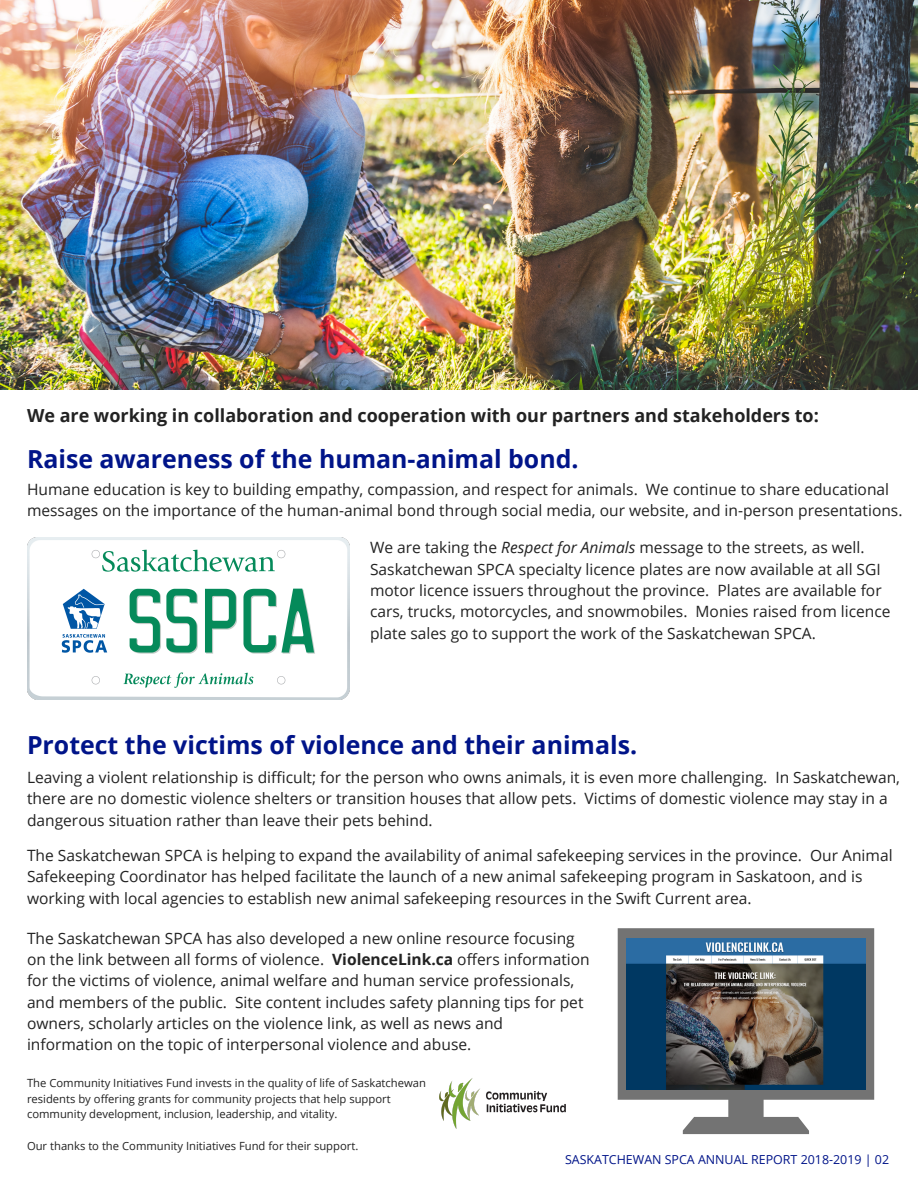
<style>
.page{position:relative;width:918px;height:1188px;background:#fff}
.page>*{position:absolute;margin:0;border:0;box-sizing:border-box;transform-origin:0 0}
.t1{font:700 24.9px "Open Sans";color:#001489}
.t2{font:700 18px "Open Sans";color:#222}
.t3{font:15.6px/21.3px "Open Sans";color:#222}
.t4{font:12.45px "Open Sans";color:#001489}
.t5{font:11.25px/15.8px "Open Sans";color:#222}
.s1{font-style:italic}
.s2{font-weight:700}
</style>
<div class="page">
<img style="left:27px;top:538px;width:323px;height:161px">
<img style="left:0;top:0;width:918px;height:389px">
<svg style="left:618px;top:928px;width:256px;height:206px;fill:#737373"></svg>
<img style="left:626px;top:938px;width:239px;height:152px">
<img style="left:439px;top:1078px;width:127px;height:51px">
<p class="t2" style="left:27px;top:403px;width:793px">We are working in collaboration and cooperation with our partners and stakeholders to:</p>
<h1 class="t1" style="left:27px;top:441px;width:553px">Raise awareness of the human-animal bond.</h1>
<p class="t3" style="left:27px;top:478px;width:877px">Humane education is key to building empathy, compassion, and respect for animals. We continue to share educational messages on the importance of the human-animal bond through social media, our website, and in-person presentations.</p>
<p class="t3" style="left:370px;top:536px;width:522px">We are taking the <span class="s1">Respect for Animals</span> message to the streets, as well.<br>Saskatchewan SPCA specialty licence plates are now available at all SGI motor licence issuers throughout the province. Plates are available for cars, trucks, motorcycles, and snowmobiles. Monies raised from licence plate sales go to support the work of the Saskatchewan SPCA.</p>
<h1 class="t1" style="left:27px;top:728px;width:612px">Protect the victims of violence and their animals.</h1>
<p class="t3" style="left:27px;top:766px;width:875px">Leaving a violent relationship is difficult; for the person who owns animals, it is even more challenging. In Saskatchewan, there are no domestic violence shelters or transition houses that allow pets. Victims of domestic violence may stay in a dangerous situation rather than leave their pets behind.</p>
<p class="t3" style="left:27px;top:844px;width:867px">The Saskatchewan SPCA is helping to expand the availability of animal safekeeping services in the province. Our Animal<br>Safekeeping Coordinator has helped facilitate the launch of a new animal safekeeping program in Saskatoon, and is working with local agencies to establish new animal safekeeping resources in the Swift Current area.</p>
<p class="t3" style="left:27px;top:927px;width:564px">The Saskatchewan SPCA has also developed a new online resource focusing on the link between all forms of violence. <span class="s2">ViolenceLink.ca</span> offers information for the victims of violence, animal welfare and human service professionals, and members of the public. Site content includes safety planning tips for pet owners, scholarly articles on the violence link, as well as news and information on the topic of interpersonal violence and abuse.</p>
<p class="t5" style="left:27px;top:1075px;width:401px">The Community Initiatives Fund invests in the quality of life of Saskatchewan residents by offering grants for community projects that help support community development, inclusion, leadership, and vitality.</p>
<p class="t5" style="left:27px;top:1138px;width:333px">Our thanks to the Community Initiatives Fund for their support.</p>
<p class="t4" style="left:565px;top:1151px;width:326px">SASKATCHEWAN SPCA ANNUAL REPORT 2018-2019 | 02</p>
</div>
